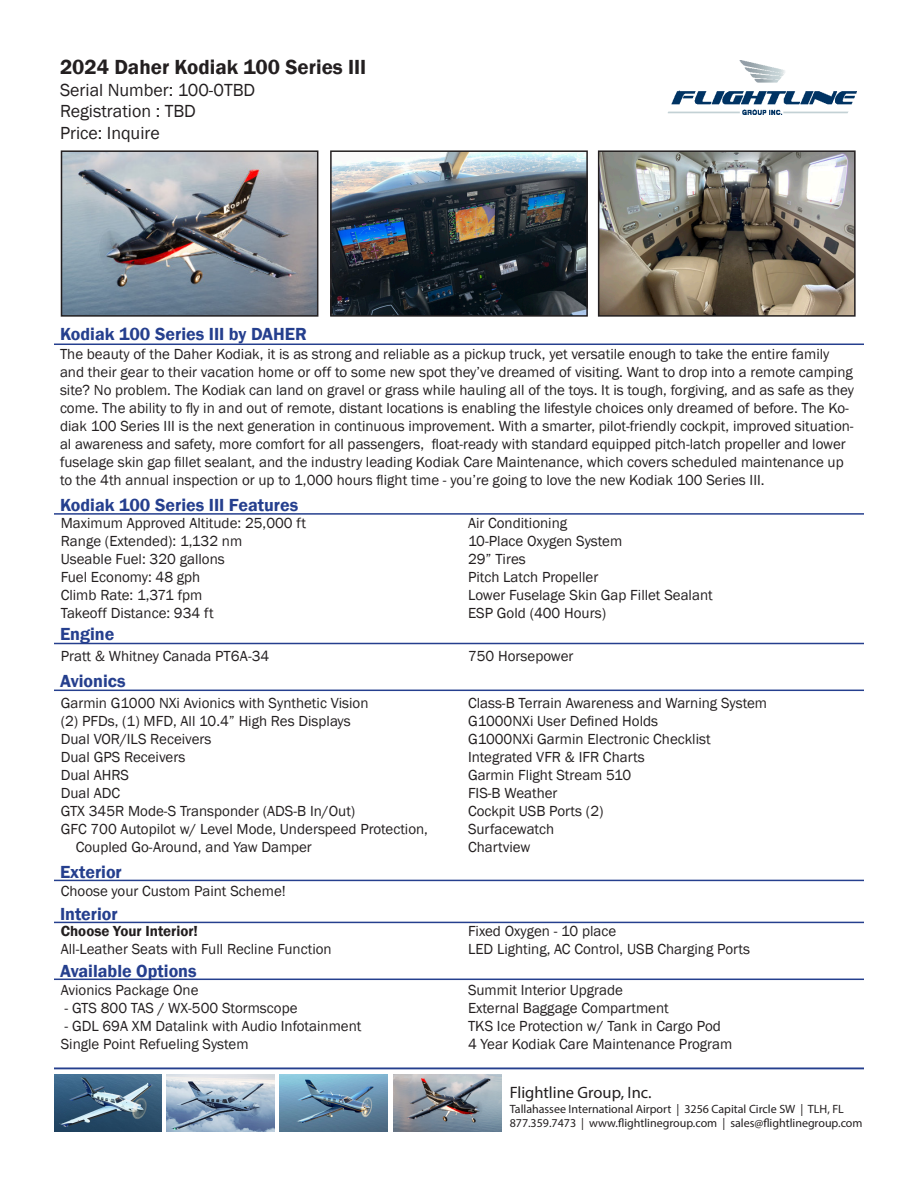
<style>
.page{position:relative;width:918px;height:1188px;background:#fff}
.page>*{position:absolute;margin:0;border:0;box-sizing:border-box;transform-origin:0 0}
.t1{font:600 21px "Franklin Gothic";color:#231f20}
.t2{font:600 18px "Franklin Gothic";color:#253f8e}
.t3{font:18px "Franklin Gothic";color:#231f20}
.t4{font:16.5px "Myriad Pro";color:#231f20}
.t5{font:15px/18px "Franklin Gothic";color:#231f20}
.t6{font:600 15px "Franklin Gothic";color:#231f20}
.t7{font:12px "Myriad Pro";color:#231f20}
</style>
<div class="page">
<img style="left:668px;top:60px;width:188px;height:54px">
<img style="left:64px;top:153px;width:251px;height:161px">
<div style="left:61px;top:150px;width:257px;height:167px;border:2px solid #231f20"></div>
<img style="left:333px;top:153px;width:252px;height:161px">
<div style="left:330px;top:150px;width:258px;height:167px;border:2px solid #231f20"></div>
<img style="left:601px;top:153px;width:252px;height:161px">
<div style="left:598px;top:150px;width:258px;height:167px;border:2px solid #231f20"></div>
<hr style="left:54px;top:344px;width:810px;height:1px;background:#253f8e">
<hr style="left:54px;top:513px;width:810px;height:2px;background:#253f8e">
<hr style="left:54px;top:643px;width:810px;height:1px;background:#253f8e">
<hr style="left:54px;top:690px;width:810px;height:1px;background:#253f8e">
<hr style="left:54px;top:880px;width:810px;height:1px;background:#253f8e">
<hr style="left:54px;top:922px;width:810px;height:1px;background:#253f8e">
<hr style="left:54px;top:979px;width:810px;height:1px;background:#253f8e">
<hr style="left:54px;top:1068px;width:810px;height:1px;background:#253f8e">
<img style="left:54px;top:1074px;width:108px;height:58px">
<img style="left:166px;top:1074px;width:108px;height:58px">
<img style="left:280px;top:1074px;width:108px;height:58px">
<img style="left:393px;top:1074px;width:108px;height:58px">
<p class="t1" style="left:60px;top:54px;width:308px">2024 Daher Kodiak 100 Series III</p>
<p class="t3" style="left:60px;top:79px;width:197px">Serial Number: 100-0TBD</p>
<p class="t3" style="left:60px;top:100px;width:137px">Registration : TBD</p>
<p class="t3" style="left:60px;top:122px;width:101px">Price: Inquire</p>
<p class="t2" style="left:60px;top:323px;width:249px">Kodiak 100 Series III by DAHER</p>
<p class="t5" style="left:60px;top:345px;width:795px">The beauty of the Daher Kodiak, it is as strong and reliable as a pickup truck, yet versatile enough to take the entire family and their gear to their vacation home or off to some new spot they’ve dreamed of visiting. Want to drop into a remote camping site? No problem. The Kodiak can land on gravel or grass while hauling all of the toys. It is tough, forgiving, and as safe as they come. The ability to fly in and out of remote, distant locations is enabling the lifestyle choices only dreamed of before. The Ko&shy;diak 100 Series III is the next generation in continuous improvement. With a smarter, pilot-friendly cockpit, improved situation&shy;al awareness and safety, more comfort for all passengers, float-ready with standard equipped pitch-latch propeller and lower fuselage skin gap fillet sealant, and the industry leading Kodiak Care Maintenance, which covers scheduled maintenance up to the 4th annual inspection or up to 1,000 hours flight time - you’re going to love the new Kodiak 100 Series III.</p>
<p class="t5" style="left:61px;top:514px;width:247px">Maximum Approved Altitude: 25,000 ft</p>
<p class="t5" style="left:61px;top:532px;width:183px">Range (Extended): 1,132 nm</p>
<p class="t5" style="left:61px;top:550px;width:166px">Useable Fuel: 320 gallons</p>
<p class="t5" style="left:61px;top:568px;width:141px">Fuel Economy: 48 gph</p>
<p class="t5" style="left:61px;top:586px;width:143px">Climb Rate: 1,371 fpm</p>
<p class="t5" style="left:61px;top:604px;width:154px">Takeoff Distance: 934 ft</p>
<p class="t2" style="left:60px;top:494px;width:240px">Kodiak 100 Series III Features</p>
<p class="t5" style="left:468px;top:514px;width:101px">Air Conditioning</p>
<p class="t5" style="left:468px;top:532px;width:156px">10-Place Oxygen System</p>
<p class="t5" style="left:468px;top:550px;width:59px">29” Tires</p>
<p class="t5" style="left:468px;top:568px;width:132px">Pitch Latch Propeller</p>
<p class="t5" style="left:468px;top:586px;width:246px">Lower Fuselage Skin Gap Fillet Sealant</p>
<p class="t5" style="left:468px;top:604px;width:140px">ESP Gold (400 Hours)</p>
<p class="t2" style="left:60px;top:623px;width:56px">Engine</p>
<p class="t2" style="left:60px;top:670px;width:67px">Avionics</p>
<p class="t5" style="left:61px;top:647px;width:210px">Pratt &amp; Whitney Canada PT6A-34</p>
<p class="t5" style="left:468px;top:647px;width:107px">750 Horsepower</p>
<p class="t5" style="left:61px;top:694px;width:309px">Garmin G1000 NXi Avionics with Synthetic Vision</p>
<p class="t5" style="left:61px;top:712px;width:292px">(2) PFDs, (1) MFD, All 10.4” High Res Displays</p>
<p class="t5" style="left:61px;top:730px;width:152px">Dual VOR/ILS Receivers</p>
<p class="t5" style="left:61px;top:748px;width:126px">Dual GPS Receivers</p>
<p class="t5" style="left:61px;top:766px;width:70px">Dual AHRS</p>
<p class="t5" style="left:61px;top:784px;width:61px">Dual ADC</p>
<p class="t5" style="left:61px;top:802px;width:296px">GTX 345R Mode-S Transponder (ADS-B In/Out)</p>
<p class="t5" style="left:61px;top:820px;width:369px">GFC 700 Autopilot w/ Level Mode, Underspeed Protection,</p>
<p class="t5" style="left:76px;top:838px;width:238px">Coupled Go-Around, and Yaw Damper</p>
<p class="t5" style="left:468px;top:694px;width:301px">Class-B Terrain Awareness and Warning System</p>
<p class="t5" style="left:468px;top:712px;width:192px">G1000NXi User Defined Holds</p>
<p class="t5" style="left:468px;top:730px;width:244px">G1000NXi Garmin Electronic Checklist</p>
<p class="t5" style="left:468px;top:748px;width:178px">Integrated VFR &amp; IFR Charts</p>
<p class="t5" style="left:468px;top:766px;width:165px">Garmin Flight Stream 510</p>
<p class="t5" style="left:468px;top:784px;width:91px">FIS-B Weather</p>
<p class="t5" style="left:468px;top:802px;width:137px">Cockpit USB Ports (2)</p>
<p class="t5" style="left:468px;top:820px;width:88px">Surfacewatch</p>
<p class="t5" style="left:468px;top:838px;width:64px">Chartview</p>
<p class="t2" style="left:60px;top:861px;width:63px">Exterior</p>
<p class="t2" style="left:60px;top:903px;width:59px">Interior</p>
<p class="t5" style="left:61px;top:883px;width:227px">Choose your Custom Paint Scheme!</p>
<p class="t6" style="left:61px;top:922px;width:139px">Choose Your Interior!</p>
<p class="t5" style="left:61px;top:940px;width:272px">All-Leather Seats with Full Recline Function</p>
<p class="t2" style="left:60px;top:959px;width:138px">Available Options</p>
<p class="t5" style="left:61px;top:982px;width:139px">Avionics Package One</p>
<p class="t5" style="left:64px;top:1000px;width:235px">- GTS 800 TAS / WX-500 Stormscope</p>
<p class="t5" style="left:64px;top:1018px;width:299px">- GDL 69A XM Datalink with Audio Infotainment</p>
<p class="t5" style="left:61px;top:1036px;width:189px">Single Point Refueling System</p>
<p class="t5" style="left:468px;top:922px;width:150px">Fixed Oxygen - 10 place</p>
<p class="t5" style="left:468px;top:940px;width:284px">LED Lighting, AC Control, USB Charging Ports</p>
<p class="t5" style="left:468px;top:982px;width:156px">Summit Interior Upgrade</p>
<p class="t5" style="left:468px;top:1000px;width:202px">External Baggage Compartment</p>
<p class="t5" style="left:468px;top:1018px;width:254px">TKS Ice Protection w/ Tank in Cargo Pod</p>
<p class="t5" style="left:468px;top:1036px;width:266px">4 Year Kodiak Care Maintenance Program</p>
<p class="t4" style="left:510px;top:1082px;width:143px">Flightline Group, Inc.</p>
<p class="t7" style="left:510px;top:1101px;width:336px">Tallahassee International Airport | 3256 Capital Circle SW | TLH, FL</p>
<p class="t7" style="left:510px;top:1116px;width:354px">877.359.7473 | www.flightlinegroup.com | sales@flightlinegroup.com</p>
</div>
